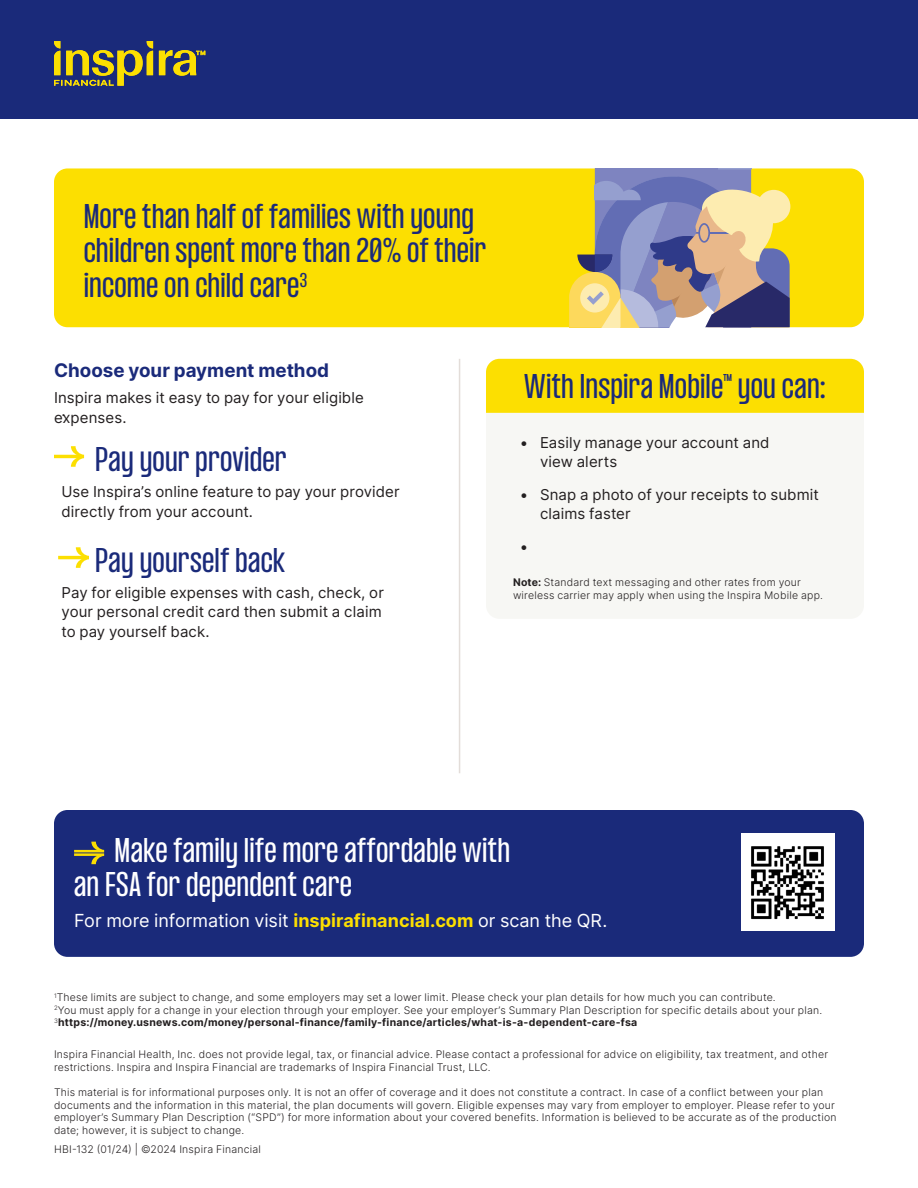
<style>
.page{position:relative;width:918px;height:1188px;background:#fff}
.page>*{position:absolute;margin:0;border:0;box-sizing:border-box;transform-origin:0 0}
.t1{font:condensed 30px/34.5px "PP Formula";letter-spacing:.005em;color:#1a2a7a}
.t2{font:condensed 30px/34.5px "PP Formula";letter-spacing:.005em;color:#fff}
.t3{font:700 18.75px "Inter";color:#1a2a7a}
.t4{font:18px "Inter";color:#fff}
.t5{font:15px/19.5px "Inter";letter-spacing:.005em;color:#231f20}
.t6{font:300 10.5px/12.6px "Inter";letter-spacing:.02em;color:#231f20}
.s1{font-weight:700}
.s2{font-weight:700;color:#fcdf01}
</style>
<div class="page">
<div style="left:486px;top:359px;width:378px;height:260px;background:#f7f7f4;border-radius:14px"></div>
<div style="left:486px;top:359px;width:378px;height:54px;background:#fcdf01"></div>
<div style="left:54px;top:810px;width:810px;height:147px;background:#1a2a7a;border-radius:14px"></div>
<hr style="left:459px;top:359px;width:1px;height:414px;background:#e3ddd9">
<div style="left:0;top:0;width:918px;height:119px;background:#1a2a7a"></div>
<div style="left:54px;top:168px;width:810px;height:159px;background:#fcdf01;border-radius:14px"></div>
<svg style="left:569px;top:168px;width:221px;height:160px"></svg>
<svg style="left:54px;top:41px;width:151px;height:45px"></svg>
<div style="left:741px;top:834px;width:93px;height:97px;background:#fff"></div>
<img style="left:751px;top:846px;width:73px;height:74px">
<svg style="left:54px;top:446px;width:30px;height:21px"></svg>
<svg style="left:59px;top:548px;width:30px;height:20px"></svg>
<svg style="left:74px;top:842px;width:30px;height:22px"></svg>
<p class="t1" style="left:84px;top:199px;width:404px">More than half of families with young children spent more than 20% of their income on child care<sup>3</sup></p>
<h2 class="t3" style="left:54px;top:357px;width:277px">Choose your payment method</h2>
<p class="t5" style="left:54px;top:388px;width:311px">Inspira makes it easy to pay for your eligible .expenses.</p>
<h3 class="t1" style="left:95px;top:442px;width:193px">Pay your provider</h3>
<p class="t5" style="left:62px;top:482px;width:340px">Use Inspira’s online feature to pay your provider directly from your account.</p>
<h3 class="t1" style="left:95px;top:542px;width:191px">Pay yourself back</h3>
<p class="t5" style="left:62px;top:582px;width:324px">Pay for eligible expenses with cash, check, or your personal credit card then submit a claim to pay yourself back.</p>
<h2 class="t1" style="left:524px;top:369px;width:303px">With Inspira Mobile<sup>™</sup> you can:</h2>
<p class="t5" style="left:540px;top:432px;width:231px;text-indent:-20px">• Easily manage your account and view alerts</p>
<p class="t5" style="left:540px;top:484px;width:281px;text-indent:-20px">• Snap a photo of your receipts to submit claims faster</p>
<h3 class="t5" style="left:520px;top:536px;width:10px">•</h3>
<p class="t6" style="left:513px;top:576px;width:311px"><span class="s1">Note:</span> Standard text messaging and other rates from your wireless carrier may apply when using the Inspira Mobile app.</p>
<h2 class="t2" style="left:74px;top:833px;width:438px;text-indent:40px">Make family life more affordable with an FSA for dependent care</h2>
<p class="t4" style="left:74px;top:907px;width:535px">For more information visit <span class="s2">inspirafinancial.com</span> or scan the QR.</p>
<p class="t6" style="left:54px;top:991px;width:770px"><sup>1</sup>These limits are subject to change, and some employers may set a lower limit. Please check your plan details for how much you can contribute.<br><sup>2</sup>You must apply for a change in your election through your employer. See your employer’s Summary Plan Description for specific details about your plan.<br><sup>3</sup><span class="s1">https://money.usnews.com/money/personal-finance/family-finance/articles/what-is-a-dependent-care-fsa</span></p>
<p class="t6" style="left:54px;top:1048px;width:776px">Inspira Financial Health, Inc. does not provide legal, tax, or financial advice. Please contact a professional for advice on eligibility, tax treatment, and other restrictions. Inspira and Inspira Financial are trademarks of Inspira Financial Trust, LLC.</p>
<p class="t6" style="left:54px;top:1086px;width:784px">This material is for informational purposes only. It is not an offer of coverage and it does not constitute a contract. In case of a conflict between your plan documents and the information in this material, the plan documents will govern. Eligible expenses may vary from employer to employer. Please refer to your employer’s Summary Plan Description (“SPD”) for more information about your covered benefits. Information is believed to be accurate as of the production date; however, it is subject to change.</p>
<p class="t6" style="left:54px;top:1143px;width:208px">HBI-132 (01/24) | ©2024 Inspira Financial</p>
</div>
